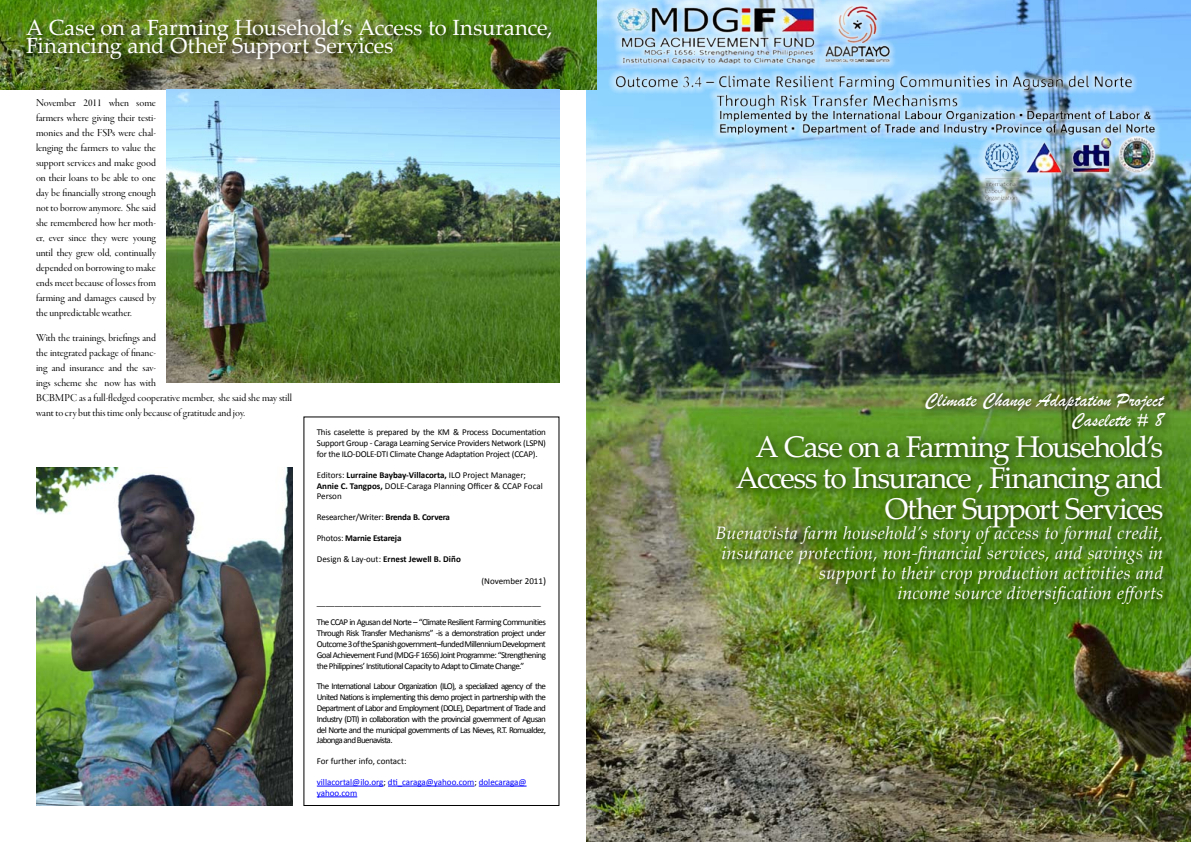
<style>
.page{position:relative;width:1191px;height:842px;background:#fff}
.page>*{position:absolute;margin:0;border:0;box-sizing:border-box;transform-origin:0 0}
.t1{font:30px/31px "Palatino Linotype";letter-spacing:-.045em;color:#fff;text-align:right}
.t2{font:22px/18px "Palatino Linotype";letter-spacing:-.005em;color:#fff}
.t3{font:20px/20px "Brush Script";color:#fff;text-align:right}
.t4{font:italic 18px/20px "Palatino Linotype";letter-spacing:.01em;color:#fff;text-align:right}
.t5{font:11px/15px "Garamond Premr Pro Disp";color:#000;text-align:justify}
.t6{font:9px/10.8px "Calibri";letter-spacing:-.025em;color:#000;text-align:justify}
.t7{font:9px/10.8px "Calibri";color:#000}
.t8{font:9px/10.8px "Calibri";color:#00f}
.t9{font:700 9px "Calibri";letter-spacing:-.01em;color:#000}
.s1{font-weight:700}
.s2{font-weight:400}
.s3{font-size:10px}
.s4{color:#000}
</style>
<div class="page">
<img style="left:587px;top:306px;width:604px;height:536px">
<img style="left:587px;top:0;width:604px;height:306px">
<div style="left:710px;top:386px;width:466px;height:228px;background:#000;opacity:.75"></div>
<hr style="left:317px;top:786px;width:66px;height:1px;background:#00f">
<hr style="left:388px;top:786px;width:86px;height:1px;background:#00f">
<hr style="left:479px;top:786px;width:47px;height:1px;background:#00f">
<hr style="left:317px;top:796px;width:40px;height:1px;background:#00f">
<img style="left:0;top:0;width:597px;height:90px">
<div style="left:35px;top:19px;width:353px;height:68px;background:#000;opacity:.75"></div>
<img style="left:36px;top:468px;width:256px;height:338px">
<div style="left:25px;top:18px;width:535px;height:51px;background:#000;opacity:.75"></div>
<img style="left:166px;top:90px;width:393px;height:292px">
<h2 class="t2" style="left:26px;top:18px;width:528px">A Case on a Farming Household’s Access to Insurance,<br>Financing and Other Support Services</h2>
<h2 class="t2" style="left:36px;top:18px;width:345px">A Case on Providing an Alternative<br>Financing Source to Complete the</h2>
<p class="t5" style="left:36px;top:96px;width:121px">November 2011 when some farmers where giving their testi&shy;monies and the FSPs were chal&shy;lenging the farmers to value the support services and make good on their loans to be able to one day be financially strong enough not to borrow anymore. She said she remembered how her moth&shy;er, ever since they were young until they grew old, continually depended on borrowing to make ends meet because of losses from farming and damages caused by the unpredictable weather.</p>
<p class="t5" style="left:36px;top:331px;width:257px;text-align:left">With the trainings, briefings and<br>the integrated package of financ-<br>ing and insurance and the sav-<br>ings scheme she now has with<br>BCBMPC as a full-fledged cooperative member, she said she may still want to cry but this time only because of gratitude and joy.</p>
<p class="t6" style="left:317px;top:427px;width:231px">This caselette is prepared by the KM &amp; Process Documentation Support Group - Caraga Learning Service Providers Network (LSPN) for the ILO-DOLE-DTI Climate Change Adaptation Project (CCAP).</p>
<p class="t7" style="left:317px;top:469px;width:227px">Editors: <span class="s1">Lurraine Baybay-Villacorta,</span> ILO Project Manager;<br><span class="s1">Annie C. Tangpos,</span> DOLE-Caraga Planning Officer &amp; CCAP Focal<br>Person</p>
<p class="t6" style="left:317px;top:512px;width:135px">Researcher/Writer: <span class="s1">Brenda B. Corvera</span></p>
<p class="t9" style="left:317px;top:532px;width:86px"><span class="s2">Photos:</span> Marnie Estareja</p>
<p class="t9" style="left:317px;top:553px;width:145px"><span class="s2">Design &amp; Lay-out:</span> Ernest Jewell B. Diño</p>
<p class="t7" style="left:481px;top:575px;width:66px">(November 2011<span class="s3">)</span></p>
<p class="t6" style="left:317px;top:596px;width:226px">__________________________________________________</p>
<p class="t6" style="left:317px;top:617px;width:231px">The CCAP in Agusan del Norte – “Climate Resilient Farming Communities Through Risk Transfer Mechanisms” -is a demonstration project under Outcome 3 of the Spanish government–funded Millennium Development Goal Achievement Fund (MDG-F 1656) Joint Programme: “Strengthening the Philippines’ Institutional Capacity to Adapt to Climate Change.”</p>
<p class="t6" style="left:317px;top:681px;width:231px">The International Labour Organization (ILO), a specialized agency of the United Nations is implementing this demo project in partnership with the Department of Labor and Employment (DOLE), Department of Trade and Industry (DTI) in collaboration with the provincial government of Agusan del Norte and the municipal governments of Las Nieves, R.T. Romualdez, Jabonga and Buenavista.</p>
<p class="t7" style="left:317px;top:756px;width:91px">For further info, contact:</p>
<p class="t8" style="left:317px;top:777px;width:211px">villacortal@ilo.org<span class="s4">;</span> dti_caraga@yahoo.com<span class="s4">;</span> dolecaraga@ yahoo.com</p>
<h3 class="t3" style="left:924px;top:390px;width:240px">Climate Change Adaptation Project<br>Caselette # 8</h3>
<h1 class="t1" style="left:736px;top:430px;width:429px">A Case on a Farming Household’s<br>Access to Insurance , Financing and<br>Other Support Services</h1>
<h3 class="t4" style="left:715px;top:522px;width:449px">Buenavista farm household’s story of access to formal credit, insurance protection, non-financial services, and savings in support to their crop production activities and<br>income source diversification efforts</h3>
</div>
